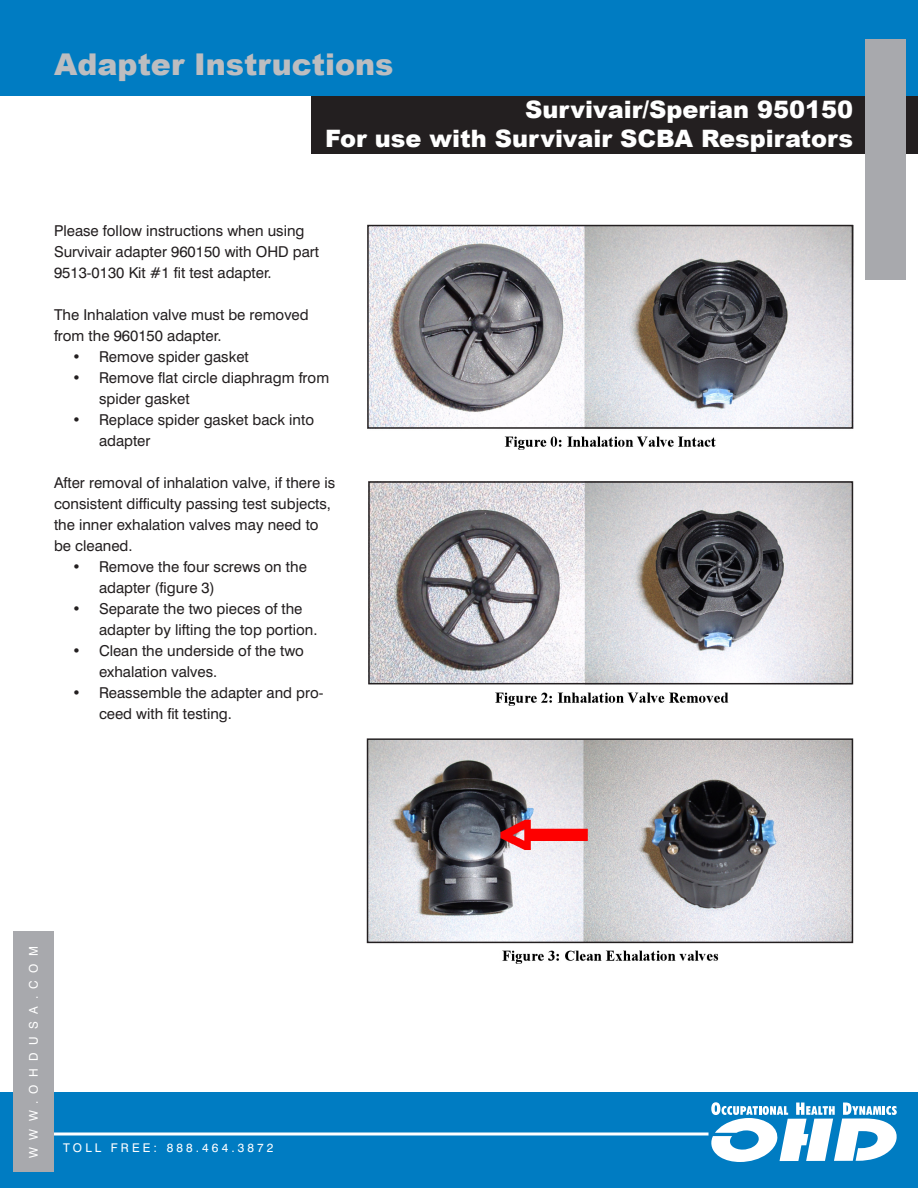
<style>
.page{position:relative;width:918px;height:1188px;background:#fff}
.page>*{position:absolute;margin:0;border:0;box-sizing:border-box;transform-origin:0 0}
.t1{font:900 30px "Arial";color:#bcbdc0}
.t2{font:900 24px "Arial";color:#fff}
.t3{font:15px/21px "Swiss 721 BT";color:#231f20}
.t4{font:12px "Swiss 721 BT";letter-spacing:.26em;color:#fff}
.t5{font:12px "Swiss 721 BT";letter-spacing:.61em;color:#fff}
</style>
<div class="page">
<div style="left:311px;top:95px;width:607px;height:59px;background:#231f20"></div>
<div style="left:0;top:0;width:918px;height:95px;background:#007cc2"></div>
<div style="left:0;top:1093px;width:918px;height:95px;background:#007cc2"></div>
<svg style="left:54px;top:1132px;width:655px;height:4px;background:#bfddef"></svg>
<svg style="left:711px;top:1102px;width:186px;height:60px"></svg>
<img style="left:369px;top:484px;width:483px;height:222px">
<img style="left:368px;top:741px;width:484px;height:223px">
<img style="left:370px;top:228px;width:480px;height:221px">
<div style="left:367px;top:225px;width:486px;height:204px;border:2px solid #231f20"></div>
<div style="left:368px;top:481px;width:485px;height:203px;border:2px solid #231f20"></div>
<div style="left:367px;top:738px;width:486px;height:205px;border:2px solid #231f20"></div>
<div style="left:865px;top:39px;width:41px;height:240px;background:#a8a9ad"></div>
<div style="left:13px;top:932px;width:41px;height:240px;background:#a8a9ad"></div>
<p class="t1" style="left:54px;top:43px;width:341px">Adapter Instructions</p>
<p class="t2" style="left:525px;top:92px;width:330px">Survivair/Sperian 950150</p>
<p class="t2" style="left:325px;top:121px;width:530px">For use with Survivair SCBA Respirators</p>
<p class="t3" style="left:54px;top:220px;width:267px">Please follow instructions when using<br>Survivair adapter 960150 with OHD part<br>9513-0130 Kit #1 fit test adapter.</p>
<p class="t3" style="left:54px;top:304px;width:256px">The Inhalation valve must be removed from the 960150 adapter.</p>
<p class="t3" style="left:72px;top:346px;width:178px">• Remove spider gasket</p>
<p class="t3" style="left:99px;top:367px;width:232px;text-indent:-27px">• Remove flat circle diaphragm from spider gasket</p>
<p class="t3" style="left:99px;top:409px;width:217px;text-indent:-27px">• Replace spider gasket back into adapter</p>
<p class="t3" style="left:54px;top:472px;width:283px">After removal of inhalation valve, if there is consistent difficulty passing test subjects, the inner exhalation valves may need to be cleaned.</p>
<p class="t3" style="left:99px;top:556px;width:209px;text-indent:-27px">• Remove the four screws on the adapter (figure 3)</p>
<p class="t3" style="left:99px;top:598px;width:220px;text-indent:-27px">• Separate the two pieces of the adapter by lifting the top portion.</p>
<p class="t3" style="left:99px;top:640px;width:207px;text-indent:-27px">• Clean the underside of the two exhalation valves.</p>
<p class="t3" style="left:99px;top:682px;width:226px;text-indent:-27px">• Reassemble the adapter and pro&shy;ceed with fit testing.</p>
<p class="t5" style="left:26px;top:1158px;width:213px;rotate:-90deg">WWW.OHDUSA.COM</p>
<p class="t4" style="left:63px;top:1141px;width:212px">TOLL FREE: 888.464.3872</p>
</div>
